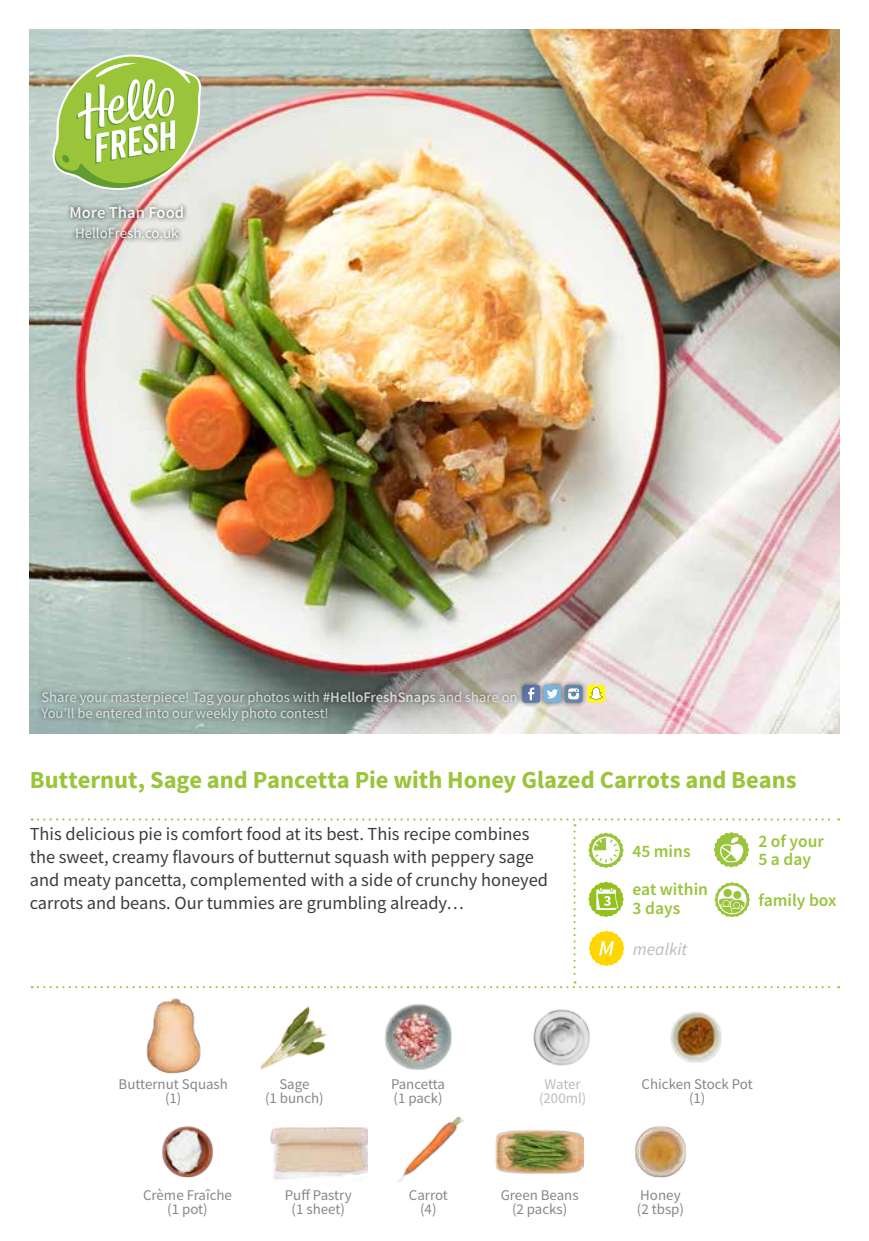
<style>
.page{position:relative;width:869px;height:1241px;background:#fff}
.page>*{position:absolute;margin:0;border:0;box-sizing:border-box;transform-origin:0 0}
.t1{font:700 24.5px "Source Sans Pro";color:#9ac43a}
.t2{font:18.38px/22.8px "Source Sans Pro";color:#3c3c3b}
.t3{font:600 17.5px/18.6px "Source Sans Pro";color:#9ac43a}
.t4{font:italic 17.5px "Source Sans Pro";color:#bcbcbc}
.t5{font:600 16.62px "Source Sans Pro";color:#fff}
.t6{font:14.88px/14.5px "Source Sans Pro";color:#878787;text-align:center}
.t7{font:14.88px "Source Sans Pro";color:#fff}
.t8{font:14.88px/14.5px "Source Sans Pro";color:#bcbcbc;text-align:center}
.t9{font:14.53px/16.4px "Source Sans Pro";color:#ededed}
.s1{font-weight:600}
</style>
<div class="page">
<img style="left:30px;top:30px;width:808px;height:703px">
<svg style="left:66px;top:201px;width:122px;height:21px;background:#b3b3ae"></svg>
<svg style="left:71px;top:223px;width:112px;height:21px;background:#bfbcb8"></svg>
<div style="left:37px;top:679px;width:550px;height:46px;background:#000;opacity:.75"></div>
<div style="left:522px;top:685px;width:18px;height:17px;background:#6077aa;border-radius:3px"></div>
<svg style="left:528px;top:687px;width:6px;height:13px"></svg>
<svg style="left:564px;top:685px;width:18px;height:17px"></svg>
<svg style="left:568px;top:688px;width:10px;height:11px"></svg>
<div style="left:543px;top:685px;width:18px;height:17px;background:#7ab4dd;border-radius:3px"></div>
<svg style="left:547px;top:689px;width:11px;height:9px"></svg>
<svg style="left:587px;top:684px;width:17px;height:18px"></svg>
<img style="left:260px;top:1006px;width:67px;height:64px">
<img style="left:495px;top:1130px;width:88px;height:44px">
<img style="left:635px;top:1126px;width:51px;height:52px">
<img style="left:146px;top:998px;width:55px;height:76px">
<svg style="left:48px;top:54px;width:153px;height:147px;background:#b5cd84"></svg>
<img style="left:533px;top:1009px;width:57px;height:57px">
<img style="left:384px;top:1004px;width:68px;height:66px">
<img style="left:270px;top:1127px;width:97px;height:53px">
<img style="left:397px;top:1116px;width:66px;height:66px">
<svg style="left:32px;top:818px;width:806px;height:170px"></svg>
<img style="left:162px;top:1126px;width:51px;height:52px">
<img style="left:670px;top:1012px;width:52px;height:51px">
<p class="t5" style="left:69px;top:201px;width:116px">More Than Food</p>
<p class="t7" style="left:75px;top:224px;width:105px">HelloFresh.co.uk</p>
<p class="t9" style="left:41px;top:688px;width:477px">Share your masterpiece! Tag your photos with <span class="s1">#HelloFreshSnaps</span> and share on<br>You’ll be entered into our weekly photo contest!</p>
<h1 class="t1" style="left:30px;top:763px;width:767px">Butternut, Sage and Pancetta Pie with Honey Glazed Carrots and Beans</h1>
<p class="t2" style="left:30px;top:822px;width:519px">This delicious pie is comfort food at its best. This recipe combines the sweet, creamy flavours of butternut squash with peppery sage and meaty pancetta, complemented with a side of crunchy honeyed carrots and beans. Our tummies are grumbling already…</p>
<p class="t3" style="left:632px;top:841px;width:60px">45 mins</p>
<p class="t3" style="left:758px;top:831px;width:67px">2 of your<br>5 a day</p>
<p class="t3" style="left:632px;top:879px;width:77px">eat within<br>3 days</p>
<p class="t3" style="left:758px;top:890px;width:79px">family box</p>
<p class="t4" style="left:632px;top:937px;width:56px">mealkit</p>
<p class="t6" style="left:118px;top:1076px;width:111px">Butternut Squash (1)</p>
<p class="t6" style="left:265px;top:1076px;width:60px">Sage<br>(1 bunch)</p>
<p class="t6" style="left:391px;top:1076px;width:56px;text-align:left">Pancetta (1 pack)</p>
<p class="t8" style="left:538px;top:1076px;width:49px">Water (200ml)</p>
<p class="t6" style="left:641px;top:1076px;width:113px">Chicken Stock Pot (1)</p>
<p class="t6" style="left:143px;top:1187px;width:90px">Crème Fraîche (1 pot)</p>
<p class="t6" style="left:500px;top:1187px;width:79px">Green Beans (2 packs)</p>
<p class="t6" style="left:636px;top:1187px;width:49px;text-align:left">Honey (2 tbsp)</p>
<p class="t6" style="left:285px;top:1187px;width:68px">Puff Pastry (1 sheet)</p>
<p class="t6" style="left:408px;top:1187px;width:41px">Carrot (4)</p>
</div>
